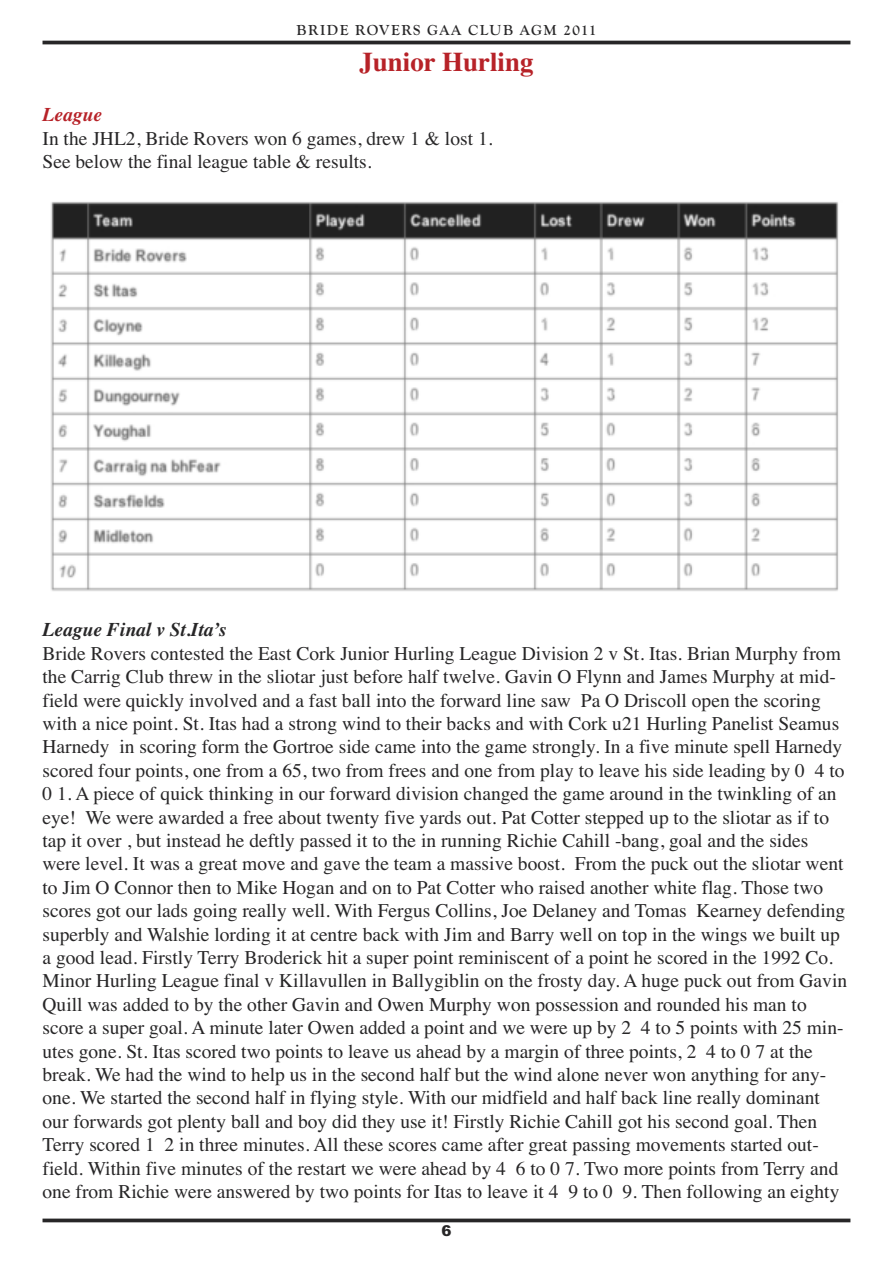
<style>
.page{position:relative;width:893px;height:1263px;background:#fff}
.page>*{position:absolute;margin:0;border:0;box-sizing:border-box;transform-origin:0 0}
.t1{font:700 27px "Times";color:#b72228}
.t2{font:19.5px/23.4px "Times";color:#272627}
.t3{font:italic 700 19.5px "Times";color:#272627}
.t4{font:italic 700 19.5px "Times";color:#b72228}
.t5{font:700 15px "Goudy Old Style T";letter-spacing:.1em;color:#272627}
.t6{font:900 15px "Arial";color:#272627}
</style>
<div class="page">
<hr style="left:43px;top:41px;width:807px;height:3px;background:#272627">
<svg style="left:43px;top:1218px;width:807px;height:4px;background:#474647"></svg>
<img style="left:51px;top:202px;width:788px;height:389px">
<p class="t5" style="left:297px;top:21px;width:301px">BRIDE ROVERS GAA CLUB AGM 2011</p>
<h1 class="t1" style="left:359px;top:46px;width:176px">Junior Hurling</h1>
<p class="t4" style="left:43px;top:103px;width:61px">League</p>
<p class="t2" style="left:43px;top:126px;width:452px">In the JHL2, Bride Rovers won 6 games, drew 1 &amp; lost 1.<br>See below the final league table &amp; results.</p>
<p class="t3" style="left:43px;top:618px;width:185px">League Final v St.Ita’s</p>
<p class="t2" style="left:43px;top:641px;width:806px">Bride Rovers contested the East Cork Junior Hurling League Division 2 v St. Itas. Brian Murphy from the Carrig Club threw in the sliotar just before half twelve. Gavin O Flynn and James Murphy at mid&shy;field were quickly involved and a fast ball into the forward line saw Pa O Driscoll open the scoring with a nice point. St. Itas had a strong wind to their backs and with Cork u21 Hurling Panelist Seamus Harnedy in scoring form the Gortroe side came into the game strongly. In a five minute spell Harnedy scored four points, one from a 65, two from frees and one from play to leave his side leading by 0 4 to 0 1. A piece of quick thinking in our forward division changed the game around in the twinkling of an eye! We were awarded a free about twenty five yards out. Pat Cotter stepped up to the sliotar as if to tap it over , but instead he deftly passed it to the in running Richie Cahill -bang, goal and the sides were level. It was a great move and gave the team a massive boost. From the puck out the sliotar went to Jim O Connor then to Mike Hogan and on to Pat Cotter who raised another white flag. Those two scores got our lads going really well. With Fergus Collins, Joe Delaney and Tomas Kearney defending superbly and Walshie lording it at centre back with Jim and Barry well on top in the wings we built up a good lead. Firstly Terry Broderick hit a super point reminiscent of a point he scored in the 1992 Co.<br>Minor Hurling League final v Killavullen in Ballygiblin on the frosty day. A huge puck out from Gavin Quill was added to by the other Gavin and Owen Murphy won possession and rounded his man to score a super goal. A minute later Owen added a point and we were up by 2 4 to 5 points with 25 min&shy;utes gone. St. Itas scored two points to leave us ahead by a margin of three points, 2 4 to 0 7 at the break. We had the wind to help us in the second half but the wind alone never won anything for any&shy;one. We started the second half in flying style. With our midfield and half back line really dominant our forwards got plenty ball and boy did they use it! Firstly Richie Cahill got his second goal. Then Terry scored 1 2 in three minutes. All these scores came after great passing movements started out&shy;field. Within five minutes of the restart we were ahead by 4 6 to 0 7. Two more points from Terry and one from Richie were answered by two points for Itas to leave it 4 9 to 0 9. Then following an eighty</p>
<p class="t6" style="left:441px;top:1222px;width:12px">6</p>
</div>
